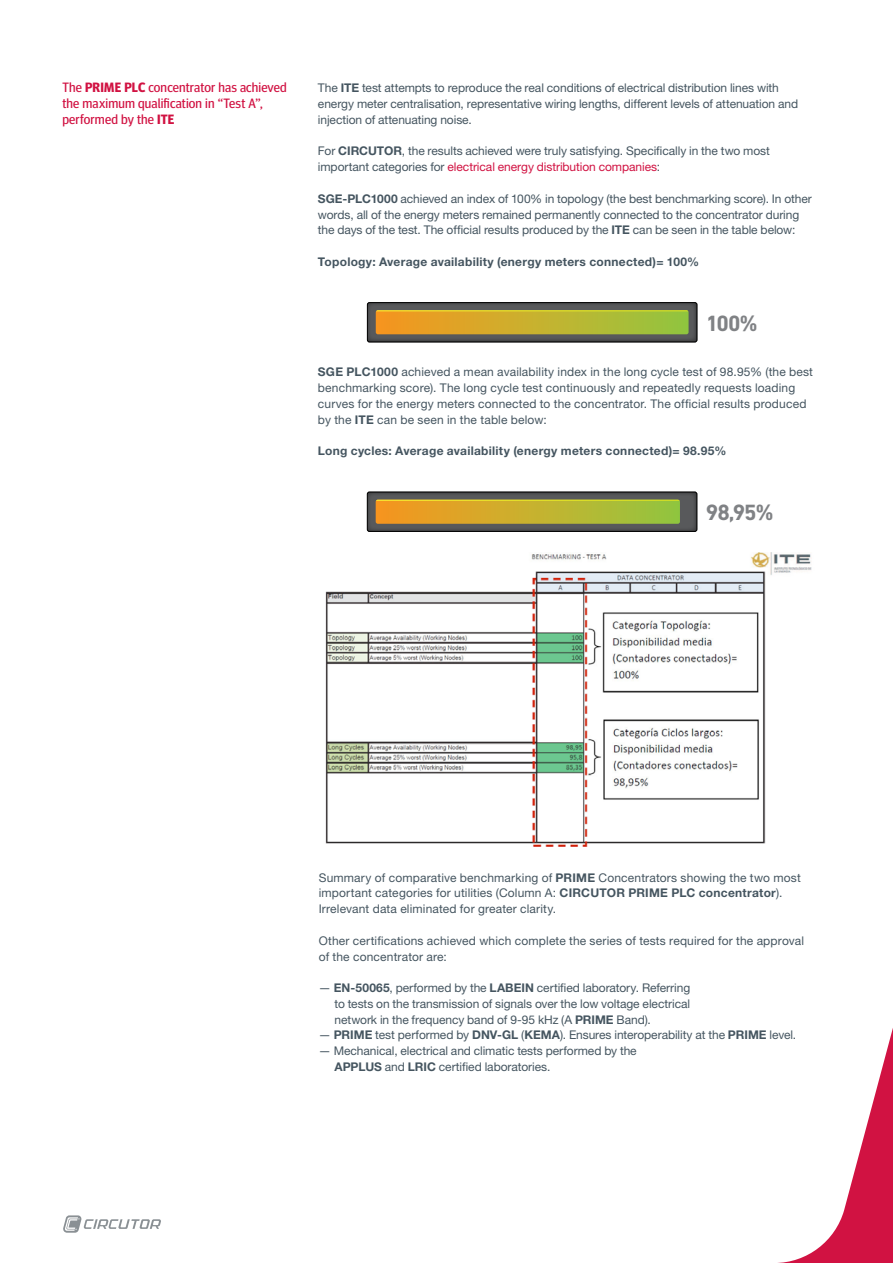
<style>
.page{position:relative;width:893px;height:1263px;background:#fff}
.page>*{position:absolute;margin:0;border:0;box-sizing:border-box;transform-origin:0 0}
.t1{font:700 22.5px "DIN Next LT Pro";letter-spacing:-.045em;color:#808285}
.t2{font:13.5px/15.8px "Meta Head OT";letter-spacing:.01em;color:#d11242}
.t3{font:12px/15.8px "Helvetica Neue LT";letter-spacing:-.005em;color:#455560}
.t4{font:12px/15.8px "Helvetica Neue LT";letter-spacing:.015em;color:#455560}
.t5{font:700 12px "Helvetica Neue LT";letter-spacing:.02em;color:#455560}
.s1{font-weight:700}
.s2{color:#d11242}
.s3{font-family:"Helvetica"}
</style>
<div class="page">
<svg style="left:778px;top:1028px;width:115px;height:235px"></svg>
<svg style="left:63px;top:1215px;width:98px;height:18px"></svg>
<div style="left:367px;top:303px;width:330px;height:39px;background:linear-gradient(to right,#565759,#565759);border-radius:2px"></div>
<div style="left:367px;top:302px;width:330px;height:40px;border:1px solid #000;border-radius:2px"></div>
<svg style="left:376px;top:310px;width:313px;height:24px;background:#c7b12e"></svg>
<div style="left:367px;top:492px;width:330px;height:39px;background:linear-gradient(to right,#575759,#565759);border-radius:2px"></div>
<div style="left:367px;top:492px;width:330px;height:40px;border:1px solid #000;border-radius:2px"></div>
<svg style="left:376px;top:500px;width:304px;height:24px;background:#c6b02e"></svg>
<img style="left:325px;top:553px;width:487px;height:293px">
<p class="t2" style="left:62px;top:79px;width:226px">The <span class="s1">PRIME PLC</span> concentrator has achieved the maximum qualification in “Test A”, performed by the <span class="s1">ITE</span></p>
<p class="t3" style="left:318px;top:80px;width:482px">The <span class="s1">ITE</span> test attempts to reproduce the real conditions of electrical distribution lines with energy meter centralisation, representative wiring lengths, different levels of attenuation and injection of attenuating noise.</p>
<p class="t3" style="left:318px;top:143px;width:453px">For <span class="s1">CIRCUTOR</span>, the results achieved were truly satisfying. Specifically in the two most important categories for <span class="s2">electrical energy distribution companies</span>:</p>
<p class="t3" style="left:318px;top:190px;width:495px"><span class="s1">SGE-PLC1000</span> achieved an index of 100% in topology (the best benchmarking score). In other words, all of the energy meters remained permanently connected to the concentrator during the days of the test. The official results produced by the <span class="s1">ITE</span> can be seen in the table below:</p>
<p class="t5" style="left:318px;top:254px;width:383px">Topology: Average availability (energy meters connected)= 100%</p>
<h1 class="t1" style="left:706px;top:310px;width:54px">100%</h1>
<p class="t4" style="left:318px;top:364px;width:497px"><span class="s1">SGE PLC1000</span> achieved a mean availability index in the long cycle test of 98.95% (the best benchmarking score). The long cycle test continuously and repeatedly requests loading curves for the energy meters connected to the concentrator. The official results produced by the <span class="s1">ITE</span> can be seen in the table below:</p>
<p class="t5" style="left:318px;top:444px;width:410px">Long cycles: Average availability (energy meters connected)= 98.95%</p>
<h1 class="t1" style="left:706px;top:499px;width:70px">98,95%</h1>
<p class="t4" style="left:319px;top:869px;width:484px">Summary of comparative benchmarking of <span class="s1">PRIME</span> Concentrators showing the two most important categories for utilities (Column A: <span class="s1">CIRCUTOR PRIME PLC concentrator</span>).<br>Irrelevant data eliminated for greater clarity.</p>
<p class="t3" style="left:319px;top:932px;width:487px">Other certifications achieved which complete the series of tests required for the approval of the concentrator are:</p>
<p class="t3" style="left:334px;top:980px;width:357px;text-align:justify;text-indent:-16px"><span class="s3">—</span> <span class="s1">EN-50065</span>, performed by the <span class="s1">LABEIN</span> certified laboratory. Referring to tests on the transmission of signals over the low voltage electrical network in the frequency band of 9-95 kHz (A <span class="s1">PRIME</span> Band).</p>
<p class="t3" style="left:319px;top:1027px;width:479px"><span class="s3">—</span> <span class="s1">PRIME</span> test performed by <span class="s1">DNV-GL</span> (<span class="s1">KEMA</span>). Ensures interoperability at the <span class="s1">PRIME</span> level.</p>
<p class="t3" style="left:335px;top:1043px;width:304px;text-indent:-16px"><span class="s3">—</span> Mechanical, electrical and climatic tests performed by the<br><span class="s1">APPLUS</span> and <span class="s1">LRIC</span> certified laboratories.</p>
</div>
